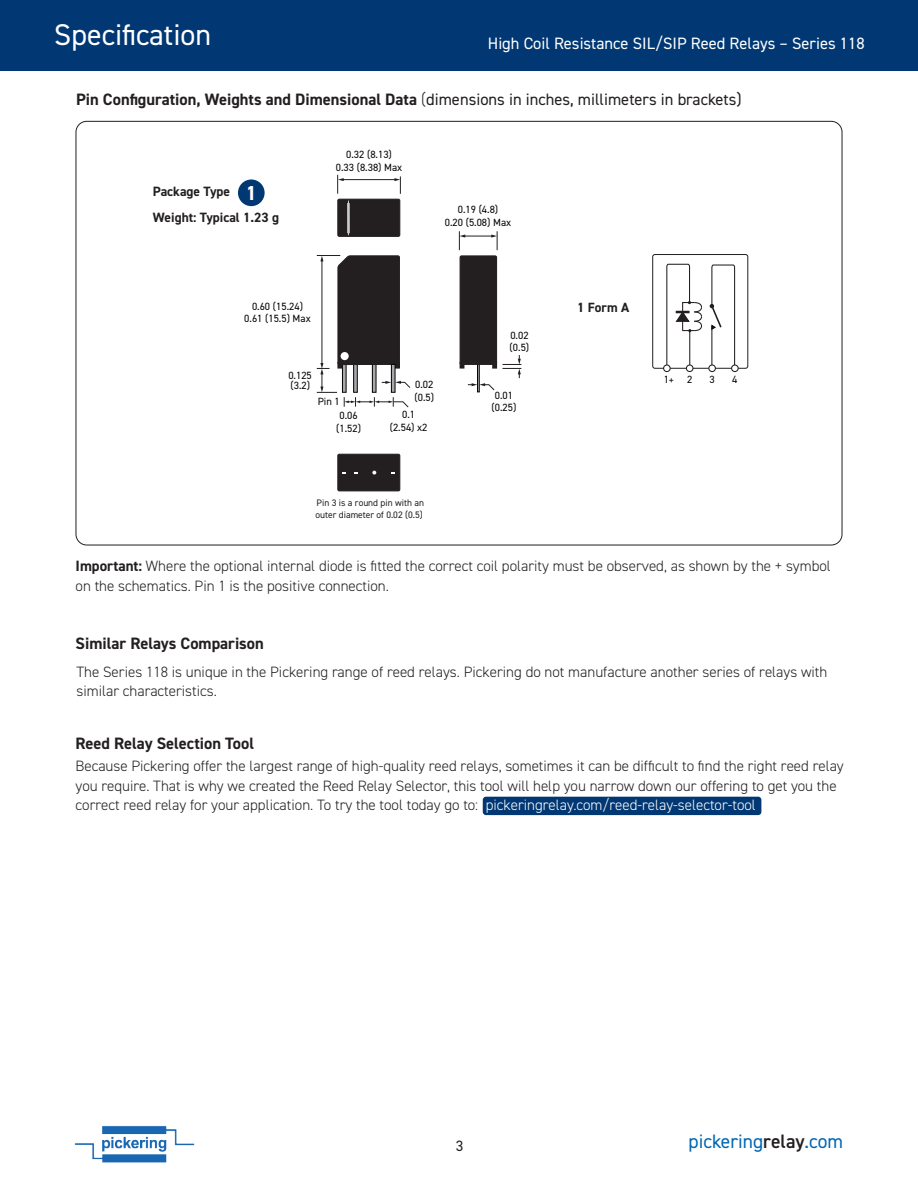
<style>
.page{position:relative;width:918px;height:1188px;background:#fff}
.page>*{position:absolute;margin:0;border:0;box-sizing:border-box;transform-origin:0 0}
.t1{font:30px "DIN2014";color:#fff}
.t2{font:700 20.25px "DIN2014";color:#fff}
.t3{font:19.5px "DIN2014";color:#0166b3}
.t4{font:700 16.5px "DIN2014";color:#231f20}
.t5{font:16.5px "DIN2014";color:#fff}
.t6{font:300 15px/19.5px "DIN2014";color:#231f20}
.t7{font:15px "DIN2014";color:#231f20}
.t8{font:700 13.5px/26px "DIN2014";color:#231f20}
.t9{font:700 13.35px "DIN2014";color:#231f20}
.t10{font:700 12.6px/24.3px "DIN2014";color:#231f20}
.t11{font:10.5px/12.6px "DIN2014";color:#050504;text-align:center}
.t12{font:9.45px/11.4px "DIN2014";color:#231f20}
.s1{font-weight:300}
.s2{font-weight:400}
.s3{font-size:18.9px;color:#fff}
.s4{font-weight:700}
.s5{color:#fff}
.s6{font-weight:600;color:#231f20}
</style>
<div class="page">
<div style="left:0;top:0;width:918px;height:70px;background:#013874"></div>
<img style="left:74px;top:1126px;width:121px;height:37px">
<div style="left:652px;top:254px;width:96px;height:115px;border:1px solid #231f20;border-radius:2px"></div>
<div style="left:664px;top:365px;width:6px;height:7px;background:#fff;border-radius:50%"></div>
<div style="left:663px;top:364px;width:8px;height:8px;border:1px solid #231f20;border-radius:50%"></div>
<div style="left:731px;top:364px;width:8px;height:8px;border:1px solid #231f20;border-radius:50%"></div>
<div style="left:686px;top:364px;width:8px;height:8px;border:1px solid #231f20;border-radius:50%"></div>
<div style="left:708px;top:364px;width:8px;height:8px;border:1px solid #231f20;border-radius:50%"></div>
<svg style="left:710px;top:264px;width:26px;height:106px"></svg>
<svg style="left:666px;top:263px;width:37px;height:106px"></svg>
<hr style="left:343px;top:179px;width:52px;height:1px;background:#231f20">
<svg style="left:337px;top:175px;width:7px;height:19px"></svg>
<svg style="left:394px;top:176px;width:7px;height:18px"></svg>
<svg style="left:459px;top:231px;width:39px;height:19px"></svg>
<svg style="left:503px;top:355px;width:18px;height:23px"></svg>
<div style="left:477px;top:364px;width:3px;height:28px;border:1px solid #050504"></div>
<svg style="left:468px;top:383px;width:27px;height:8px"></svg>
<svg style="left:460px;top:365px;width:4px;height:4px"></svg>
<svg style="left:492px;top:365px;width:5px;height:4px"></svg>
<div style="left:460px;top:256px;width:37px;height:108px;background:#231f20"></div>
<div style="left:460px;top:255px;width:37px;height:110px;border:1px solid #231f20"></div>
<div style="left:338px;top:199px;width:62px;height:37px;background:#231f20"></div>
<div style="left:337px;top:199px;width:63px;height:38px;border:1px solid #231f20"></div>
<hr style="left:348px;top:201px;width:1px;height:34px;background:#d1d2d4">
<hr style="left:347px;top:203px;width:1px;height:30px;background:#d1d2d4">
<hr style="left:349px;top:203px;width:1px;height:30px;background:#d1d2d4">
<svg style="left:317px;top:255px;width:94px;height:153px"></svg>
<div style="left:338px;top:454px;width:62px;height:37px;background:#231f20"></div>
<div style="left:337px;top:454px;width:63px;height:37px;border:1px solid #231f20"></div>
<hr style="left:339px;top:472px;width:60px;height:1px;background:#231f20">
<svg style="left:372px;top:470px;width:4px;height:5px"></svg>
<div style="left:483px;top:797px;width:278px;height:18px;background:#013874;border-radius:3px"></div>
<div style="left:238px;top:179px;width:27px;height:27px;background:#013874;border-radius:50%"></div>
<h1 class="t1" style="left:54px;top:16px;width:158px">Specification</h1>
<p class="t5" style="left:488px;top:33px;width:378px">High Coil Resistance SIL/SIP Reed Relays – Series 118</p>
<p class="t4" style="left:76px;top:88px;width:667px">Pin Configuration, Weights and Dimensional Data <span class="s1">(</span><span class="s2">dimensions in inches, millimeters in brackets)</span></p>
<p class="t10" style="left:157px;top:176px;width:120px">Package Type <span class="s3">1<br></span>Weight: Typical 1.23 g</p>
<h2 class="t2" style="left:246px;top:180px;width:12px">1</h2>
<p class="t8" style="left:153px;top:179px;width:128px">Package Type<br>Weight: Typical 1.23 g</p>
<p class="t11" style="left:336px;top:148px;width:68px">0.32 (8.13)<br>0.33 (8.38) Max</p>
<p class="t11" style="left:445px;top:203px;width:68px">0.19 (4.8)<br>0.20 (5.08) Max</p>
<p class="t11" style="left:244px;top:300px;width:68px">0.60 (15.24)<br>0.61 (15.5) Max</p>
<p class="t11" style="left:288px;top:370px;width:25px;line-height:10.2px;text-align:left">0.125 (3.2)</p>
<p class="t11" style="left:318px;top:395px;width:24px">Pin 1</p>
<p class="t11" style="left:336px;top:409px;width:26px">0.06 (1.52)</p>
<p class="t11" style="left:414px;top:378px;width:21px;text-align:left">0.02 (0.5)</p>
<p class="t11" style="left:390px;top:408px;width:39px">0.1 (2.54) x2</p>
<p class="t12" style="left:316px;top:497px;width:110px">Pin 3 is a round pin with an outer diameter of 0.02 (0.5)</p>
<p class="t11" style="left:510px;top:329px;width:21px;text-align:left">0.02 (0.5)</p>
<p class="t11" style="left:492px;top:388px;width:26px">0.01 (0.25)</p>
<p class="t9" style="left:577px;top:299px;width:54px">1 Form A</p>
<p class="t11" style="left:664px;top:373px;width:30px">1+ 2</p>
<p class="t11" style="left:710px;top:373px;width:7px">3</p>
<p class="t11" style="left:732px;top:373px;width:7px">4</p>
<p class="t6" style="left:76px;top:556px;width:757px"><span class="s4">Important:</span> Where the optional internal diode is fitted the correct coil polarity must be observed, as shown by the + symbol on the schematics. Pin 1 is the positive connection.</p>
<p class="t4" style="left:76px;top:632px;width:190px">Similar Relays Comparison</p>
<p class="t6" style="left:76px;top:662px;width:753px">The Series 118 is unique in the Pickering range of reed relays. Pickering do not manufacture another series of relays with similar characteristics.</p>
<p class="t4" style="left:76px;top:733px;width:180px">Reed Relay Selection Tool</p>
<p class="t6" style="left:76px;top:756px;width:770px">Because Pickering offer the largest range of high-quality reed relays, sometimes it can be difficult to find the right reed relay you require. That is why we created the Reed Relay Selector, this tool will help you narrow down our offering to get you the correct reed relay for your application. To try the tool today go to: <span class="s5">pickeringrelay.com/reed-relay-selector-tool</span></p>
<p class="t7" style="left:456px;top:1136px;width:9px">3</p>
<h3 class="t3" style="left:689px;top:1129px;width:156px">pickering<span class="s6">relay</span>.com</h3>
</div>
